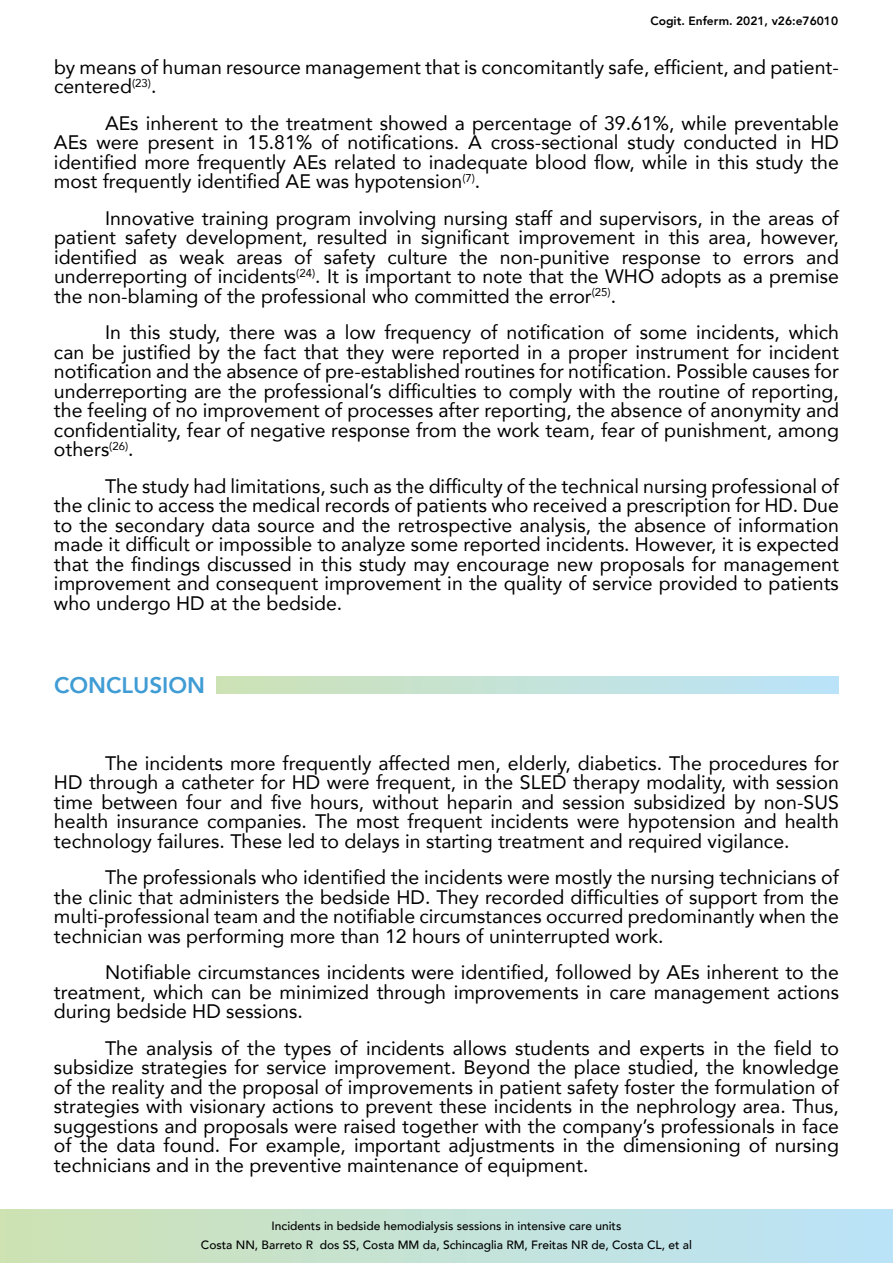
<style>
.page{position:relative;width:893px;height:1263px;background:#fff}
.page>*{position:absolute;margin:0;border:0;box-sizing:border-box;transform-origin:0 0}
.t1{font:800 22.5px "Avenir";color:#409cd4}
.t2{font:19.5px/19.5px "Avenir";color:#000;text-align:justify}
.t3{font:500 12px/18.6px "Avenir";color:#000;text-align:center}
.t4{font:800 12px "Avenir";color:#000}
</style>
<div class="page">
<svg style="left:0;top:1209px;width:893px;height:54px;background:#c4e2d6"></svg>
<div style="left:217px;top:677px;width:622px;height:16px;background:linear-gradient(to right,#cde2b5,#bae3fb)"></div>
<p class="t4" style="left:650px;top:12px;width:189px">Cogit. Enferm. 2021, v26:e76010</p>
<p class="t2" style="left:54px;top:56px;width:786px">by means of human resource management that is concomitantly safe, efficient, and patient&shy;centered<sup>(23)</sup>.</p>
<p class="t2" style="left:54px;top:112px;width:786px;text-indent:51px">AEs inherent to the treatment showed a percentage of 39.61%, while preventable AEs were present in 15.81% of notifications. A cross-sectional study conducted in HD identified more frequently AEs related to inadequate blood flow, while in this study the most frequently identified AE was hypotension<sup>(7)</sup>.</p>
<p class="t2" style="left:54px;top:207px;width:786px;text-indent:51px">Innovative training program involving nursing staff and supervisors, in the areas of patient safety development, resulted in significant improvement in this area, however, identified as weak areas of safety culture the non-punitive response to errors and underreporting of incidents<sup>(24)</sup>. It is important to note that the WHO adopts as a premise the non-blaming of the professional who committed the error<sup>(25)</sup>.</p>
<p class="t2" style="left:54px;top:322px;width:786px;text-indent:51px">In this study, there was a low frequency of notification of some incidents, which can be justified by the fact that they were reported in a proper instrument for incident notification and the absence of pre-established routines for notification. Possible causes for underreporting are the professional’s difficulties to comply with the routine of reporting, the feeling of no improvement of processes after reporting, the absence of anonymity and confidentiality, fear of negative response from the work team, fear of punishment, among others<sup>(26)</sup>.</p>
<p class="t2" style="left:54px;top:475px;width:786px;text-indent:51px">The study had limitations, such as the difficulty of the technical nursing professional of the clinic to access the medical records of patients who received a prescription for HD. Due to the secondary data source and the retrospective analysis, the absence of information made it difficult or impossible to analyze some reported incidents. However, it is expected that the findings discussed in this study may encourage new proposals for management improvement and consequent improvement in the quality of service provided to patients who undergo HD at the bedside.</p>
<p class="t1" style="left:54px;top:668px;width:153px">CONCLUSION</p>
<p class="t2" style="left:54px;top:753px;width:786px;text-indent:51px">The incidents more frequently affected men, elderly, diabetics. The procedures for HD through a catheter for HD were frequent, in the SLED therapy modality, with session time between four and five hours, without heparin and session subsidized by non-SUS health insurance companies. The most frequent incidents were hypotension and health technology failures. These led to delays in starting treatment and required vigilance.</p>
<p class="t2" style="left:54px;top:867px;width:786px;text-indent:51px">The professionals who identified the incidents were mostly the nursing technicians of the clinic that administers the bedside HD. They recorded difficulties of support from the multi-professional team and the notifiable circumstances occurred predominantly when the technician was performing more than 12 hours of uninterrupted work.</p>
<p class="t2" style="left:54px;top:962px;width:786px;text-indent:51px">Notifiable circumstances incidents were identified, followed by AEs inherent to the treatment, which can be minimized through improvements in care management actions during bedside HD sessions.</p>
<p class="t2" style="left:54px;top:1038px;width:786px;text-indent:51px">The analysis of the types of incidents allows students and experts in the field to subsidize strategies for service improvement. Beyond the place studied, the knowledge of the reality and the proposal of improvements in patient safety foster the formulation of strategies with visionary actions to prevent these incidents in the nephrology area. Thus, suggestions and proposals were raised together with the company’s professionals in face of the data found. For example, important adjustments in the dimensioning of nursing technicians and in the preventive maintenance of equipment.</p>
<p class="t3" style="left:201px;top:1216px;width:493px">Incidents in bedside hemodialysis sessions in intensive care units<br>Costa NN, Barreto R dos SS, Costa MM da, Schincaglia RM, Freitas NR de, Costa CL, et al</p>
</div>
